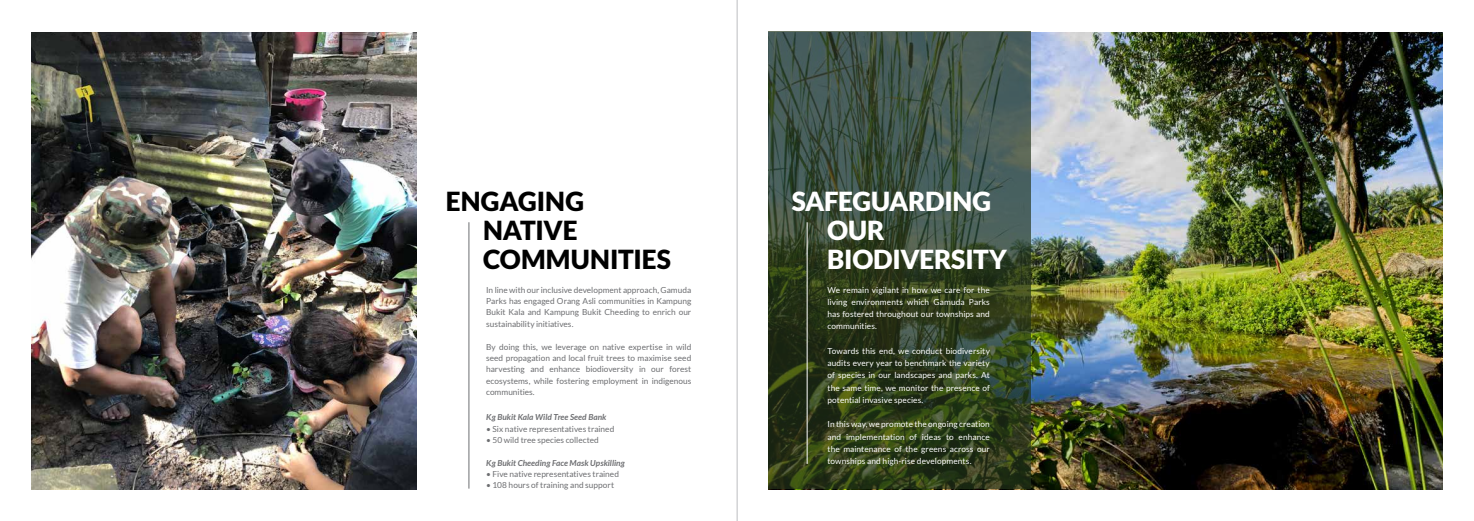
<style>
.page{position:relative;width:1474px;height:521px;background:#fff}
.page>*{position:absolute;margin:0;border:0;box-sizing:border-box;transform-origin:0 0}
.t1{font:900 26.25px/28.9px "Lato";letter-spacing:-.01em;color:#fff}
.t2{font:900 26.25px/28.9px "Lato";color:#000}
.t3{font:8.31px/11.4px "Lato";color:#6d6e71;text-align:justify}
.t4{font:8.31px/12.2px "Lato";letter-spacing:.01em;color:#fff;text-align:justify}
.t5{font:italic 700 8.31px "Lato";letter-spacing:.005em;color:#6d6e71}
</style>
<div class="page">
<hr style="left:737px;top:0;width:1px;height:521px;background:#bcbec0">
<img style="left:768px;top:32px;width:674px;height:458px">
<hr style="left:468px;top:222px;width:1px;height:266px;background:#6d6e71">
<img style="left:32px;top:32px;width:385px;height:457px">
<svg style="left:768px;top:32px;width:263px;height:457px"></svg>
<hr style="left:807px;top:222px;width:1px;height:242px;background:#fff">
<h1 class="t2" style="left:483px;top:186px;width:189px;text-indent:-37px">ENGAGING<br>NATIVE<br>COMMUNITIES</h1>
<p class="t3" style="left:486px;top:284px;width:207px">In line with our inclusive development approach, Gamuda Parks has engaged Orang Asli communities in Kampung Bukit Kala and Kampung Bukit Cheeding to enrich our sustainability initiatives.</p>
<p class="t3" style="left:486px;top:341px;width:207px">By doing this, we leverage on native expertise in wild seed propagation and local fruit trees to maximise seed harvesting and enhance biodioversity in our forest ecosystems, while fostering employment in indigenous communities.</p>
<p class="t5" style="left:486px;top:412px;width:122px">Kg Bukit Kala Wild Tree Seed Bank</p>
<p class="t3" style="left:486px;top:423px;width:130px">• Six native representatives trained</p>
<p class="t3" style="left:486px;top:434px;width:114px">• 50 wild tree species collected</p>
<p class="t5" style="left:486px;top:458px;width:140px">Kg Bukit Cheeding Face Mask Upskilling</p>
<p class="t3" style="left:486px;top:468px;width:134px">• Five native representatives trained</p>
<p class="t3" style="left:486px;top:480px;width:129px">• 108 hours of training and support</p>
<h1 class="t1" style="left:827px;top:186px;width:181px;text-indent:-35px">SAFEGUARDING<br>OUR<br>BIODIVERSITY</h1>
<p class="t4" style="left:827px;top:283px;width:164px">We remain vigilant in how we care for the living environments which Gamuda Parks has fostered throughout our townships and communities.</p>
<p class="t4" style="left:827px;top:345px;width:164px">Towards this end, we conduct biodiversity audits every year to benchmark the variety of species in our landscapes and parks. At the same time, we monitor the presence of potential invasive species.</p>
<p class="t4" style="left:827px;top:418px;width:164px">In this way, we promote the ongoing creation and implementation of ideas to enhance the maintenance of the greens across our townships and high-rise developments.</p>
</div>
